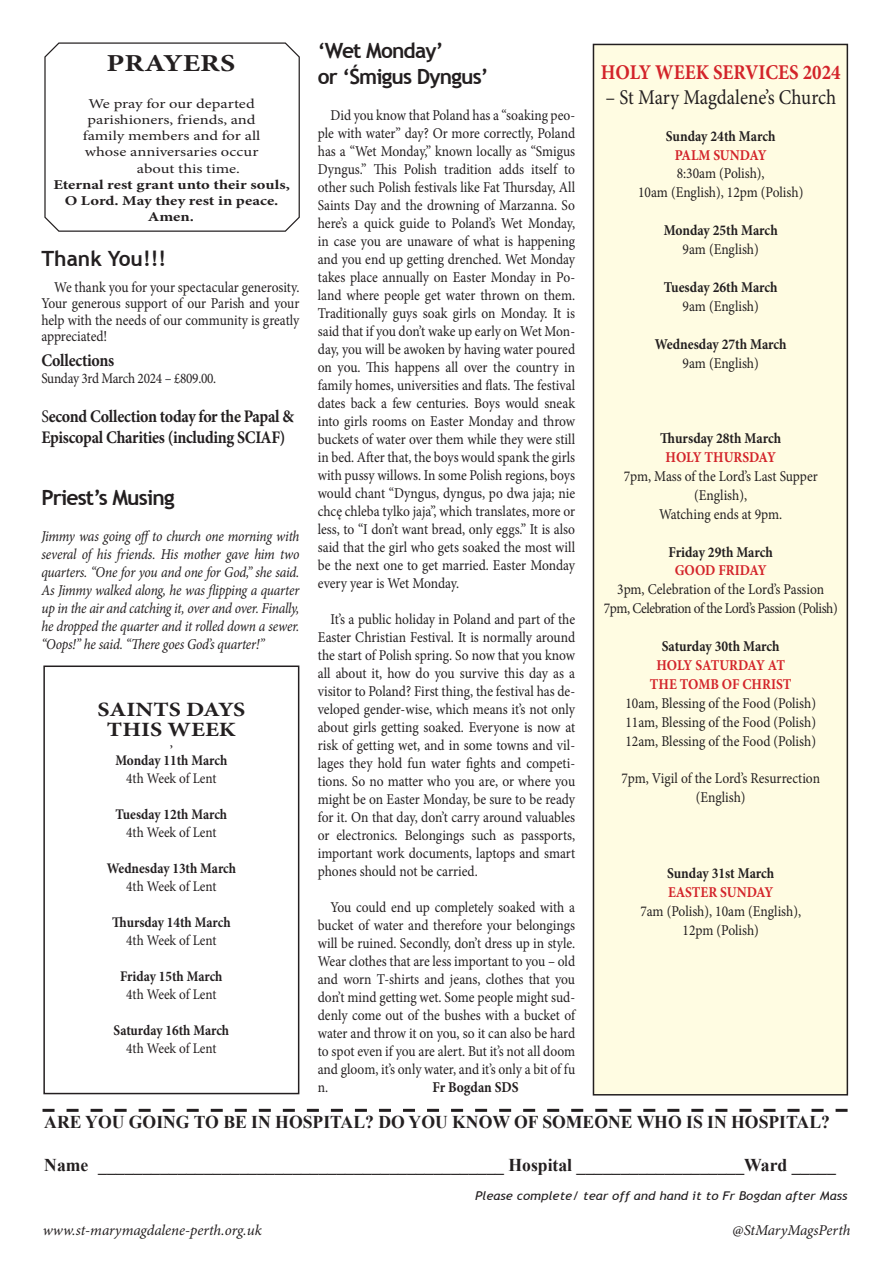
<style>
.page{position:relative;width:893px;height:1263px;background:#fff}
.page>*{position:absolute;margin:0;border:0;box-sizing:border-box;transform-origin:0 0}
.t1{font:700 24.45px "Minion Pro";color:#231f20;scale:1.23 1}
.t2{font:700 21px "Trebuchet MS";letter-spacing:-.04em;color:#231f20}
.t3{font:21px "Minion Pro";letter-spacing:-.005em;color:#231f20;scale:.9 1}
.t4{font:700 21px "Minion Pro";color:#d3242a;scale:.9 1}
.t5{font:700 21px "Trebuchet MS";color:#231f20}
.t6{font:700 20.25px "Minion Pro";color:#231f20;scale:1.18 1}
.t7{font:700 18px "Times New Roman";color:#231f20}
.t8{font:700 17.7px/21.3px "Minion Pro";letter-spacing:-.02em;color:#231f20;scale:.9 1}
.t9{font:15px/18px "Minion Pro";letter-spacing:-.005em;color:#231f20;text-align:justify;scale:.9 1}
.t10{font:italic 15px/18px "Minion Pro";letter-spacing:-.01em;color:#231f20;text-align:justify;scale:.9 1}
.t11{font:700 15px "Minion Pro";color:#231f20;scale:.9 1}
.t12{font:italic 15px "Minion Pro";letter-spacing:-.01em;color:#231f20}
.t13{font:700 15px "Minion Pro";letter-spacing:-.005em;color:#d3242a;scale:.9 1}
.t14{font:15px "Minion Pro";letter-spacing:-.035em;color:#231f20;scale:.9 1}
.t15{font:14.7px "Minion Pro";letter-spacing:-.005em;color:#231f20;scale:.9 1}
.t16{font:700 14.7px "Minion Pro";color:#231f20;scale:.9 1}
.t17{font:13.5px "Minion Pro";color:#231f20;scale:1.22 1}
.t18{font:700 13.5px/16.2px "Minion Pro";color:#231f20;text-align:center;scale:1.22 1}
.t19{font:italic 12px "Trebuchet MS";color:#231f20;scale:1.1 1}
.t20{font:700 11.7px "Minion Pro";color:#231f20;scale:.9 1}
.s1{font-weight:400}
.s2{font-weight:700;color:#d3242a}
</style>
<div class="page">
<div style="left:593px;top:44px;width:254px;height:1051px;background:#fffce2"></div>
<div style="left:593px;top:44px;width:255px;height:1051px;border:2px solid #231f20"></div>
<svg style="left:43px;top:1109px;width:804px;height:3px"></svg>
<div style="left:43px;top:665px;width:256px;height:429px;border:2px solid #231f20"></div>
<svg style="left:44px;top:42px;width:256px;height:190px"></svg>
<p class="t1" style="left:107px;top:46px;width:106px">PRAYERS</p>
<p class="t17" style="left:88px;top:94px;width:138px">We pray for our departed</p>
<p class="t17" style="left:88px;top:111px;width:139px">parishioners, friends, and</p>
<p class="t17" style="left:83px;top:127px;width:147px">family members and for all</p>
<p class="t17" style="left:85px;top:143px;width:144px">whose anniversaries occur</p>
<p class="t17" style="left:137px;top:159px;width:86px">about this time.</p>
<p class="t18" style="left:53px;top:176px;width:195px">Eternal rest grant unto their souls,<br>O Lord. May they rest in peace.</p>
<p class="t18" style="left:148px;top:209px;width:39px">Amen.</p>
<p class="t5" style="left:41px;top:246px;width:126px">Thank You!!!</p>
<p class="t9" style="left:41px;top:279px;width:288px;line-height:16.5px;text-indent:13px">We thank you for your spectacular generosity.<br>Your generous support of our Parish and your help with the needs of our community is greatly appreciated!</p>
<p class="t8" style="left:41px;top:349px;width:82px">Collections</p>
<p class="t15" style="left:41px;top:369px;width:196px">Sunday 3rd March 2024 – £809.00.</p>
<p class="t8" style="left:41px;top:406px;width:282px"><span class="s1">S</span>econd Collection today for the Papal &amp;<br>Episcopal Charities (including SCIAF)</p>
<p class="t2" style="left:41px;top:484px;width:135px">Priest’s Musing</p>
<p class="t10" style="left:41px;top:527px;width:288px">Jimmy was going offto church one morning with several of his friends. His mother gave him two quarters. “One for you and one for God,” she said.<br>As Jimmy walked along, he was flipping a quarter up in the air and catching it, over and over. Finally, he dropped the quarter and it rolled down a sewer. “Oops!” he said. “There goes God’s quarter!”</p>
<p class="t6" style="left:97px;top:695px;width:127px">SAINTS DAYS</p>
<p class="t6" style="left:107px;top:715px;width:111px">THIS WEEK</p>
<p class="t20" style="left:170px;top:735px;width:4px">,</p>
<p class="t16" style="left:115px;top:750px;width:126px">Monday 11th March</p>
<p class="t15" style="left:126px;top:768px;width:102px">4th Week of Lent</p>
<p class="t16" style="left:116px;top:804px;width:126px">Tuesday 12th March</p>
<p class="t15" style="left:126px;top:822px;width:102px">4th Week of Lent</p>
<p class="t16" style="left:107px;top:858px;width:145px">Wednesday 13th March</p>
<p class="t15" style="left:126px;top:876px;width:102px">4th Week of Lent</p>
<p class="t16" style="left:112px;top:912px;width:133px">Thursday 14th March</p>
<p class="t15" style="left:126px;top:930px;width:102px">4th Week of Lent</p>
<p class="t16" style="left:120px;top:966px;width:115px">Friday 15th March</p>
<p class="t15" style="left:126px;top:984px;width:102px">4th Week of Lent</p>
<p class="t16" style="left:114px;top:1020px;width:130px">Saturday 16th March</p>
<p class="t15" style="left:126px;top:1038px;width:102px">4th Week of Lent</p>
<p class="t2" style="left:318px;top:37px;width:127px">‘Wet Monday’</p>
<p class="t2" style="left:318px;top:63px;width:172px">or ‘Śmigus Dyngus’</p>
<p class="t9" style="left:318px;top:106px;width:287px;text-indent:13px">Did you know that Poland has a “soaking peo&shy;ple with water” day? Or more correctly, Poland has a “Wet Monday,” known locally as “Smigus Dyngus.” This Polish tradition adds itself to other such Polish festivals like Fat Thursday, All Saints Day and the drowning of Marzanna. So here’s a quick guide to Poland’s Wet Monday, in case you are unaware of what is happening and you end up getting drenched. Wet Monday takes place annually on Easter Monday in Po&shy;land where people get water thrown on them.<br>Traditionally guys soak girls on Monday. It is said that if you don’t wake up early on Wet Mon&shy;day, you will be awoken by having water poured on you. This happens all over the country in family homes, universities and flats. The festival dates back a few centuries. Boys would sneak into girls rooms on Easter Monday and throw buckets of water over them while they were still in bed. After that, the boys would spank the girls with pussy willows. In some Polish regions, boys would chant “Dyngus, dyngus, po dwa jaja; nie chcę chleba tylko jaja”, which translates, more or less, to “I don’t want bread, only eggs.” It is also said that the girl who gets soaked the most will be the next one to get married. Easter Monday every year is Wet Monday.</p>
<p class="t9" style="left:318px;top:610px;width:287px;text-indent:13px">It’s a public holiday in Poland and part of the Easter Christian Festival. It is normally around the start of Polish spring. So now that you know all about it, how do you survive this day as a visitor to Poland? First thing, the festival has de&shy;veloped gender-wise, which means it’s not only about girls getting soaked. Everyone is now at risk of getting wet, and in some towns and vil&shy;lages they hold fun water fights and competi&shy;tions. So no matter who you are, or where you might be on Easter Monday, be sure to be ready for it. On that day, don’t carry around valuables or electronics. Belongings such as passports, important work documents, laptops and smart phones should not be carried.</p>
<p class="t9" style="left:318px;top:898px;width:287px;text-indent:13px">You could end up completely soaked with a bucket of water and therefore your belongings will be ruined. Secondly, don’t dress up in style.<br>Wear clothes that are less important to you – old and worn T-shirts and jeans, clothes that you don’t mind getting wet. Some people might sud&shy;denly come out of the bushes with a bucket of water and throw it on you, so it can also be hard to spot even if you are alert. But it’s not all doom and gloom, it’s only water, and it’s only a bit of fu n.</p>
<p class="t11" style="left:432px;top:1076px;width:97px">Fr Bogdan SDS</p>
<p class="t4" style="left:601px;top:57px;width:268px">HOLY WEEK SERVICES 2024</p>
<p class="t3" style="left:605px;top:83px;width:258px">– St Mary Magdalene’s Church</p>
<p class="t11" style="left:666px;top:125px;width:123px">Sunday 24th March</p>
<p class="t13" style="left:675px;top:144px;width:103px">PALM SUNDAY</p>
<p class="t9" style="left:677px;top:165px;width:99px">8:30am (Polish),</p>
<p class="t9" style="left:638px;top:184px;width:185px">10am (English), 12pm (Polish)</p>
<p class="t11" style="left:664px;top:220px;width:128px">Monday 25th March</p>
<p class="t9" style="left:683px;top:240px;width:86px">9am (English)</p>
<p class="t11" style="left:664px;top:277px;width:128px">Tuesday 26th March</p>
<p class="t9" style="left:683px;top:297px;width:86px">9am (English)</p>
<p class="t11" style="left:655px;top:333px;width:148px">Wednesday 27th March</p>
<p class="t9" style="left:683px;top:354px;width:86px">9am (English)</p>
<p class="t11" style="left:660px;top:428px;width:136px">Thursday 28th March</p>
<p class="t13" style="left:666px;top:447px;width:124px">HOLY THURSDAY</p>
<p class="t9" style="left:624px;top:467px;width:217px">7pm, Mass of the Lord’s Last Supper</p>
<p class="t9" style="left:694px;top:486px;width:60px">(English),</p>
<p class="t9" style="left:659px;top:505px;width:138px">Watching ends at 9pm.</p>
<p class="t11" style="left:668px;top:541px;width:118px">Friday 29th March</p>
<p class="t13" style="left:675px;top:560px;width:104px">GOOD FRIDAY</p>
<p class="t9" style="left:617px;top:581px;width:232px">3pm, Celebration of the Lord’s Passion</p>
<p class="t14" style="left:604px;top:598px;width:261px">7pm, Celebration of the Lord’s Passion (Polish)</p>
<p class="t11" style="left:662px;top:636px;width:133px">Saturday 30th March</p>
<p class="t9" style="left:625px;top:656px;width:213px;line-height:18.9px;text-align:center"><span class="s2">HOLY SATURDAY AT<br>THE TOMB OF CHRIST<br></span>10am, Blessing of the Food (Polish)</p>
<p class="t9" style="left:625px;top:713px;width:213px">11am, Blessing of the Food (Polish)</p>
<p class="t9" style="left:625px;top:732px;width:213px">12am, Blessing of the Food (Polish)</p>
<p class="t9" style="left:621px;top:770px;width:222px">7pm, Vigil of the Lord’s Resurrection</p>
<p class="t9" style="left:696px;top:788px;width:57px">(English)</p>
<p class="t11" style="left:667px;top:862px;width:121px">Sunday 31st March</p>
<p class="t13" style="left:668px;top:881px;width:119px">EASTER SUNDAY</p>
<p class="t9" style="left:640px;top:902px;width:180px">7am (Polish), 10am (English),</p>
<p class="t9" style="left:682px;top:921px;width:86px">12pm (Polish)</p>
<p class="t7" style="left:44px;top:1109px;width:787px">ARE YOU GOING TO BE IN HOSPITAL? DO YOU KNOW OF SOMEONE WHO IS IN HOSPITAL?</p>
<p class="t7" style="left:44px;top:1153px;width:793px">Name ______________________________________________ Hospital ___________________Ward _____</p>
<p class="t19" style="left:475px;top:1188px;width:340px">Please complete/ tear off and hand it to Fr Bogdan after Mass</p>
<p class="t12" style="left:43px;top:1220px;width:220px">www.st-marymagdalene-perth.org.uk</p>
<p class="t12" style="left:733px;top:1219px;width:119px">@StMaryMagsPerth</p>
</div>
